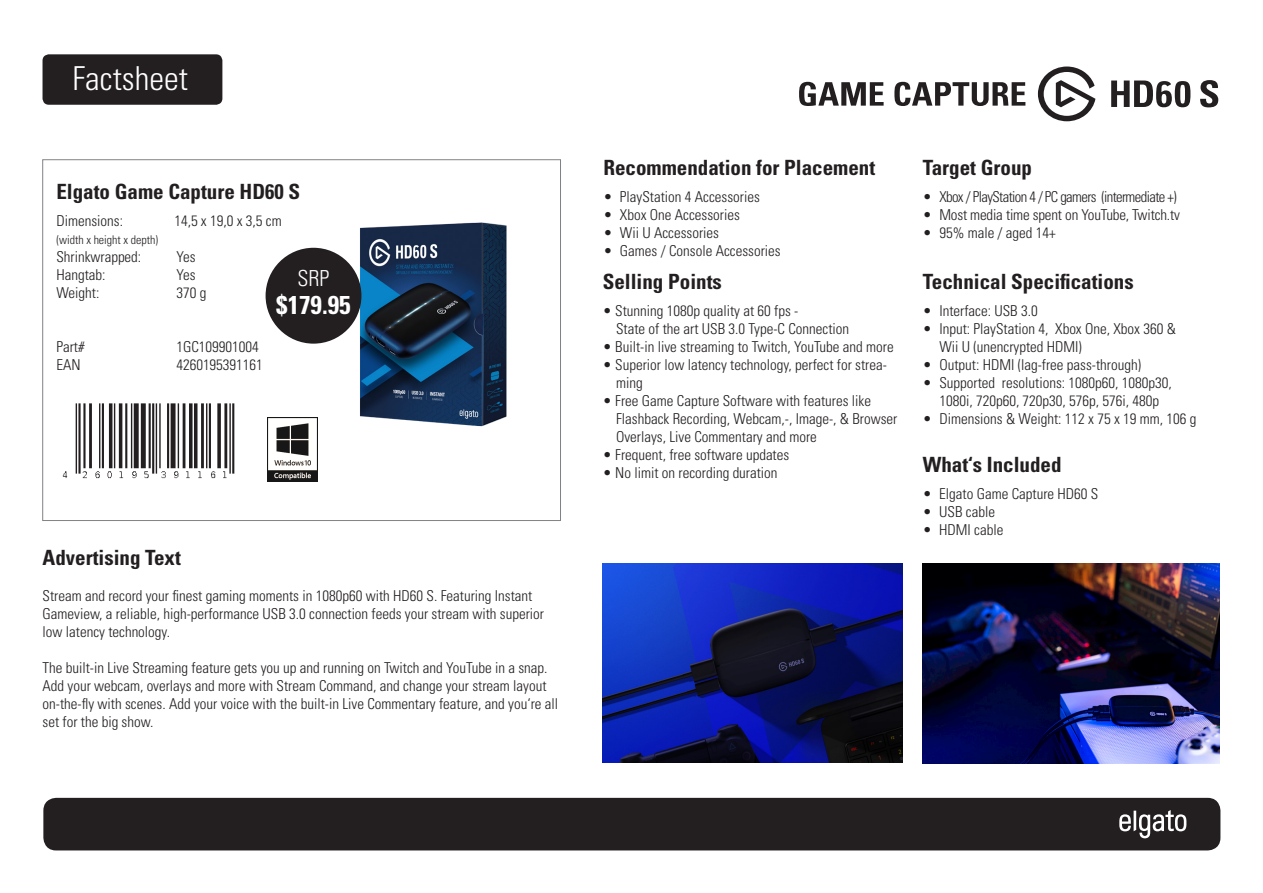
<style>
.page{position:relative;width:1263px;height:893px;background:#fff}
.page>*{position:absolute;margin:0;border:0;box-sizing:border-box;transform-origin:0 0}
.Factsheet{font:300 condensed 33px "Univers LT Std";color:#fff}
.t1{font:700 condensed 25.8px "Univers LT Std";color:#fff}
.t2{font:300 condensed 22.05px "Univers LT Std";color:#fff}
.Headlines{font:700 condensed 21px "Univers LT Std";color:#231f20}
.Copytext{font:300 condensed 15px/18px "Univers LT Std";color:#231f20}
.Headlines-2{font:300 condensed 15px/18px "Univers LT Std";color:#231f20}
.Headlines-3{font:300 condensed 15px "Univers LT Std";letter-spacing:-.04em;color:#231f20}
.Copytext-2{font:300 condensed 12px "Univers LT Std";color:#231f20}
</style>
<div class="page">
<div style="left:43px;top:798px;width:1177px;height:52px;background:#231f20;border-radius:13px"></div>
<div style="left:43px;top:54px;width:179px;height:51px;background:#231f20;border-radius:6px"></div>
<img style="left:266px;top:199px;width:295px;height:252px">
<img style="left:602px;top:563px;width:300px;height:199px">
<img style="left:268px;top:417px;width:50px;height:64px">
<img style="left:62px;top:403px;width:173px;height:75px">
<img style="left:923px;top:563px;width:297px;height:200px">
<div style="left:266px;top:248px;width:95px;height:96px;background:#231f20;border-radius:50%"></div>
<svg style="left:1038px;top:67px;width:57px;height:54px"></svg>
<svg style="left:1111px;top:81px;width:79px;height:26px"></svg>
<svg style="left:1200px;top:80px;width:18px;height:27px"></svg>
<svg style="left:799px;top:82px;width:85px;height:24px"></svg>
<svg style="left:894px;top:82px;width:131px;height:24px"></svg>
<svg style="left:1119px;top:810px;width:67px;height:28px"></svg>
<p class="Factsheet" style="left:72px;top:59px;width:117px">Factsheet</p>
<p class="Headlines" style="left:56px;top:178px;width:245px">Elgato Game Capture HD60 S</p>
<p class="Headlines-2" style="left:56px;top:211px;width:68px">Dimensions:</p>
<p class="Headlines-2" style="left:174px;top:211px;width:109px">14,5 x 19,0 x 3,5 cm</p>
<p class="Copytext-2" style="left:56px;top:232px;width:103px">(width x height x depth)</p>
<p class="Copytext" style="left:56px;top:247px;width:86px">Shrinkwrapped:</p>
<p class="Copytext" style="left:176px;top:247px;width:21px">Yes</p>
<p class="Copytext" style="left:56px;top:265px;width:51px">Hangtab:</p>
<p class="Copytext" style="left:176px;top:265px;width:21px">Yes</p>
<p class="Copytext" style="left:56px;top:283px;width:45px">Weight:</p>
<p class="Copytext" style="left:176px;top:283px;width:31px">370 g</p>
<p class="t2" style="left:298px;top:265px;width:33px">SRP</p>
<p class="t1" style="left:276px;top:289px;width:76px">$179.95</p>
<p class="Copytext" style="left:56px;top:337px;width:30px">Part#</p>
<p class="Copytext" style="left:176px;top:337px;width:84px">1GC109901004</p>
<p class="Copytext" style="left:56px;top:355px;width:26px">EAN</p>
<p class="Copytext" style="left:176px;top:355px;width:88px">4260195391161</p>
<p class="Headlines" style="left:43px;top:544px;width:140px">Advertising Text</p>
<p class="Copytext" style="left:43px;top:586px;width:503px">Stream and record your finest gaming moments in 1080p60 with HD60 S. Featuring Instant<br>Gameview, a reliable, high-performance USB 3.0 connection feeds your stream with superior low latency technology.</p>
<p class="Copytext" style="left:43px;top:658px;width:517px">The built-in Live Streaming feature gets you up and running on Twitch and YouTube in a snap.<br>Add your webcam, overlays and more with Stream Command, and change your stream layout on-the-fly with scenes. Add your voice with the built-in Live Commentary feature, and you‘re all set for the big show.</p>
<p class="Headlines" style="left:603px;top:154px;width:273px">Recommendation for Placement</p>
<p class="Copytext" style="left:603px;top:187px;width:158px">• PlayStation 4 Accessories</p>
<p class="Copytext" style="left:603px;top:205px;width:138px">• Xbox One Accessories</p>
<p class="Copytext" style="left:603px;top:223px;width:117px">• Wii U Accessories</p>
<p class="Copytext" style="left:603px;top:241px;width:179px">• Games / Console Accessories</p>
<p class="Headlines" style="left:603px;top:268px;width:121px">Selling Points</p>
<p class="Copytext" style="left:603px;top:301px;width:197px">• Stunning 1080p quality at 60 fps -</p>
<p class="Headlines-2" style="left:616px;top:319px;width:235px">State of the art USB 3.0 Type-C Connection</p>
<p class="Headlines-2" style="left:603px;top:337px;width:292px">• Built-in live streaming to Twitch, YouTube and more</p>
<p class="Headlines-2" style="left:616px;top:355px;width:272px;text-indent:-13px">• Superior low latency technology, perfect for strea&shy;ming</p>
<p class="Headlines-2" style="left:616px;top:391px;width:283px;text-indent:-13px">• Free Game Capture Software with features like<br>Flashback Recording, Webcam,-, Image-, &amp; Browser<br>Overlays, Live Commentary and more</p>
<p class="Headlines-2" style="left:603px;top:445px;width:188px">• Frequent, free software updates</p>
<p class="Headlines-2" style="left:603px;top:463px;width:176px">• No limit on recording duration</p>
<p class="Headlines" style="left:923px;top:154px;width:111px">Target Group</p>
<p class="Headlines-3" style="left:923px;top:187px;width:255px">• Xbox / PlayStation 4 / PC gamers (intermediate +)</p>
<p class="Copytext" style="left:923px;top:205px;width:259px">• Most media time spent on YouTube, Twitch.tv</p>
<p class="Copytext" style="left:923px;top:223px;width:135px">• 95% male / aged 14+</p>
<p class="Headlines" style="left:923px;top:268px;width:212px">Technical Specifications</p>
<p class="Copytext" style="left:923px;top:301px;width:116px">• Interface: USB 3.0</p>
<p class="Copytext" style="left:939px;top:319px;width:238px;text-indent:-16px">• Input: PlayStation 4, Xbox One, Xbox 360 &amp;<br>Wii U (unencrypted HDMI)</p>
<p class="Copytext" style="left:923px;top:355px;width:220px">• Output: HDMI (lag-free pass-through)</p>
<p class="Copytext" style="left:923px;top:373px;width:250px;text-align:center">• Supported resolutions: 1080p60, 1080p30,<br>1080i, 720p60, 720p30, 576p, 576i, 480p</p>
<p class="Copytext" style="left:923px;top:409px;width:275px">• Dimensions &amp; Weight: 112 x 75 x 19 mm, 106 g</p>
<p class="Headlines" style="left:923px;top:451px;width:140px">What‘s Included</p>
<p class="Copytext" style="left:923px;top:484px;width:177px">• Elgato Game Capture HD60 S</p>
<p class="Copytext" style="left:923px;top:502px;width:74px">• USB cable</p>
<p class="Copytext" style="left:923px;top:520px;width:82px">• HDMI cable</p>
</div>
